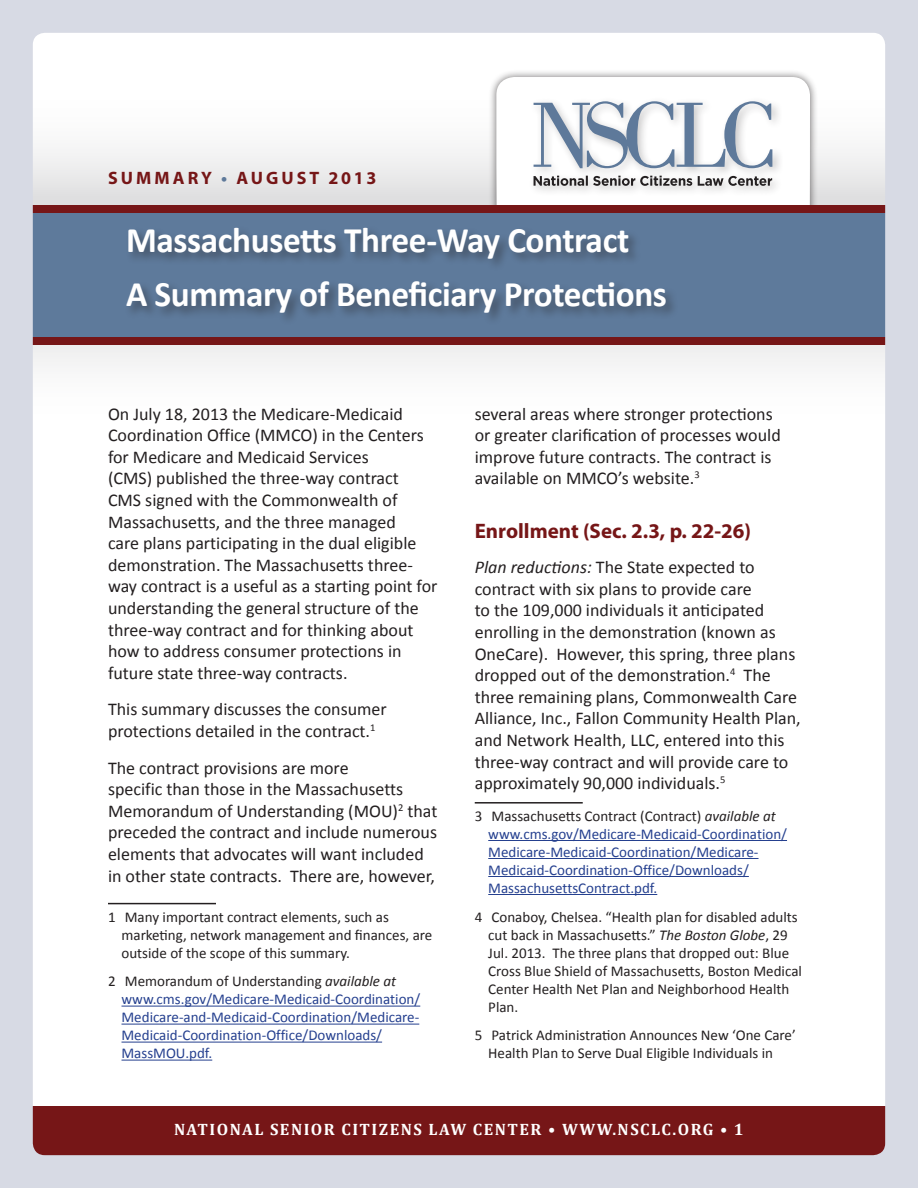
<style>
.page{position:relative;width:918px;height:1188px;background:#d7dae4}
.page>*{position:absolute;margin:0;border:0;box-sizing:border-box;transform-origin:0 0}
.Main_white_header{font:700 36px "Calibri";letter-spacing:-.01em;color:#fff}
.Subhead_1{font:700 21px "Myriad Pro";color:#761617}
.footnote{font:18px/21.6px "Calibri";color:#231f20}
.t1{font:700 18px "Myriad Pro";letter-spacing:.17em;color:#761617}
.bottom_folio{font:700 16.5px "Cambria";letter-spacing:.09em;color:#fff}
.footnote-2{font:15px/18px "Calibri";color:#231f20}
.footnote-3{font:15px/18px "Calibri";color:#25408f}
.s1{color:#5e799a}
.s2{color:#231f20}
.s3{font-style:italic;color:#231f20}
.s4{font-style:italic}
</style>
<div class="page">
<div style="left:31px;top:31px;width:856px;height:1126px;background:#fff;border-radius:14px"></div>
<div style="left:31px;top:344px;width:856px;height:83px;background:#fafafa"></div>
<div style="left:31px;top:88px;width:856px;height:119px;background:linear-gradient(to bottom,#fff,#e0e0e1)"></div>
<div style="left:488px;top:69px;width:330px;height:163px;background:#231f20;opacity:.65"></div>
<svg style="left:496px;top:77px;width:314px;height:128px"></svg>
<div style="left:529px;top:96px;width:255px;height:101px;background:#231f20;opacity:.25"></div>
<svg style="left:534px;top:101px;width:238px;height:67px"></svg>
<svg style="left:534px;top:176px;width:238px;height:10px"></svg>
<div style="left:34px;top:213px;width:850px;height:124px;background:#5e7a9b"></div>
<div style="left:31px;top:205px;width:856px;height:8px;background:#761617"></div>
<div style="left:31px;top:337px;width:856px;height:8px;background:#761617"></div>
<div style="left:31px;top:1106px;width:856px;height:51px;background:#761617"></div>
<div style="left:123px;top:225px;width:555px;height:100px;background:#231f20;opacity:.45"></div>
<hr style="left:475px;top:802px;width:108px;height:2px;background:#231f20">
<hr style="left:488px;top:840px;width:299px;height:1px;background:#25408f">
<hr style="left:488px;top:858px;width:271px;height:1px;background:#25408f">
<hr style="left:488px;top:876px;width:261px;height:1px;background:#25408f">
<hr style="left:488px;top:894px;width:169px;height:1px;background:#25408f">
<hr style="left:108px;top:903px;width:108px;height:1px;background:#231f20">
<hr style="left:122px;top:1006px;width:298px;height:1px;background:#25408f">
<hr style="left:122px;top:1024px;width:297px;height:1px;background:#25408f">
<hr style="left:122px;top:1042px;width:260px;height:1px;background:#25408f">
<hr style="left:122px;top:1060px;width:90px;height:1px;background:#25408f">
<p class="t1" style="left:108px;top:166px;width:270px">SUMMARY <span class="s1">•</span> AUGUST 2013</p>
<p class="Main_white_header" style="left:126px;top:218px;width:505px">Massachusetts Three-Way Contract</p>
<p class="Main_white_header" style="left:126px;top:272px;width:542px">A Summary of Beneficiary Protections</p>
<p class="footnote" style="left:108px;top:402px;width:331px">On July 18, 2013 the Medicare-Medicaid Coordination Office (MMCO) in the Centers for Medicare and Medicaid Services<br>(CMS) published the three-way contract<br>CMS signed with the Commonwealth of Massachusetts, and the three managed<br>care plans participating in the dual eligible demonstration. The Massachusetts three&shy;way contract is a useful as a starting point for understanding the general structure of the three-way contract and for thinking about how to address consumer protections in future state three-way contracts.</p>
<p class="footnote" style="left:108px;top:698px;width:280px">This summary discusses the consumer protections detailed in the contract.<sup>1</sup></p>
<p class="footnote" style="left:108px;top:756px;width:331px">The contract provisions are more<br>specific than those in the Massachusetts Memorandum of Understanding (MOU)<sup>2</sup> that preceded the contract and include numerous elements that advocates will want included in other state contracts. There are, however,</p>
<p class="footnote-2" style="left:122px;top:907px;width:312px;text-indent:-14px">1 Many important contract elements, such as marketing, network management and finances, are outside of the scope of this summary.</p>
<p class="footnote-3" style="left:122px;top:972px;width:300px;text-indent:-14px"><span class="s2">2 Memorandum of Understanding</span> <span class="s3">available at </span>www.cms.gov/Medicare-Medicaid-Coordination/ Medicare-and-Medicaid-Coordination/Medicare-Medicaid-Coordination-Office/Downloads/ MassMOU.pdf.</p>
<p class="footnote" style="left:475px;top:402px;width:308px">several areas where stronger protections or greater clarification of processes would improve future contracts. The contract is available on MMCO’s website.<sup>3</sup></p>
<p class="Subhead_1" style="left:475px;top:517px;width:278px">Enrollment (Sec. 2.3, p. 22-26)</p>
<p class="footnote" style="left:475px;top:556px;width:327px"><span class="s4">Plan reductions:</span> The State expected to contract with six plans to provide care<br>to the 109,000 individuals it anticipated enrolling in the demonstration (known as OneCare). However, this spring, three plans dropped out of the demonstration.<sup>4</sup> The three remaining plans, Commonwealth Care Alliance, Inc., Fallon Community Health Plan, and Network Health, LLC, entered into this three-way contract and will provide care to approximately 90,000 individuals.<sup>5</sup></p>
<p class="footnote-3" style="left:488px;top:806px;width:300px;text-indent:-14px"><span class="s2">3 Massachusetts Contract (Contract)</span> <span class="s3">available at </span>www.cms.gov/Medicare-Medicaid-Coordination/ Medicare-Medicaid-Coordination/Medicare-Medicaid-Coordination-Office/Downloads/ MassachusettsContract.pdf.</p>
<p class="footnote-2" style="left:488px;top:907px;width:315px;text-indent:-14px">4 Conaboy, Chelsea. “Health plan for disabled adults cut back in Massachusetts.” <span class="s4">The Boston Globe</span>, 29<br>Jul. 2013. The three plans that dropped out: Blue Cross Blue Shield of Massachusetts, Boston Medical Center Health Net Plan and Neighborhood Health Plan.</p>
<p class="footnote-2" style="left:488px;top:1026px;width:309px;text-indent:-14px">5 Patrick Administration Announces New ‘One Care’<br>Health Plan to Serve Dual Eligible Individuals in</p>
<p class="bottom_folio" style="left:174px;top:1119px;width:571px">NATIONAL SENIOR CITIZENS LAW CENTER • WWW.NSCLC.ORG • 1</p>
</div>
